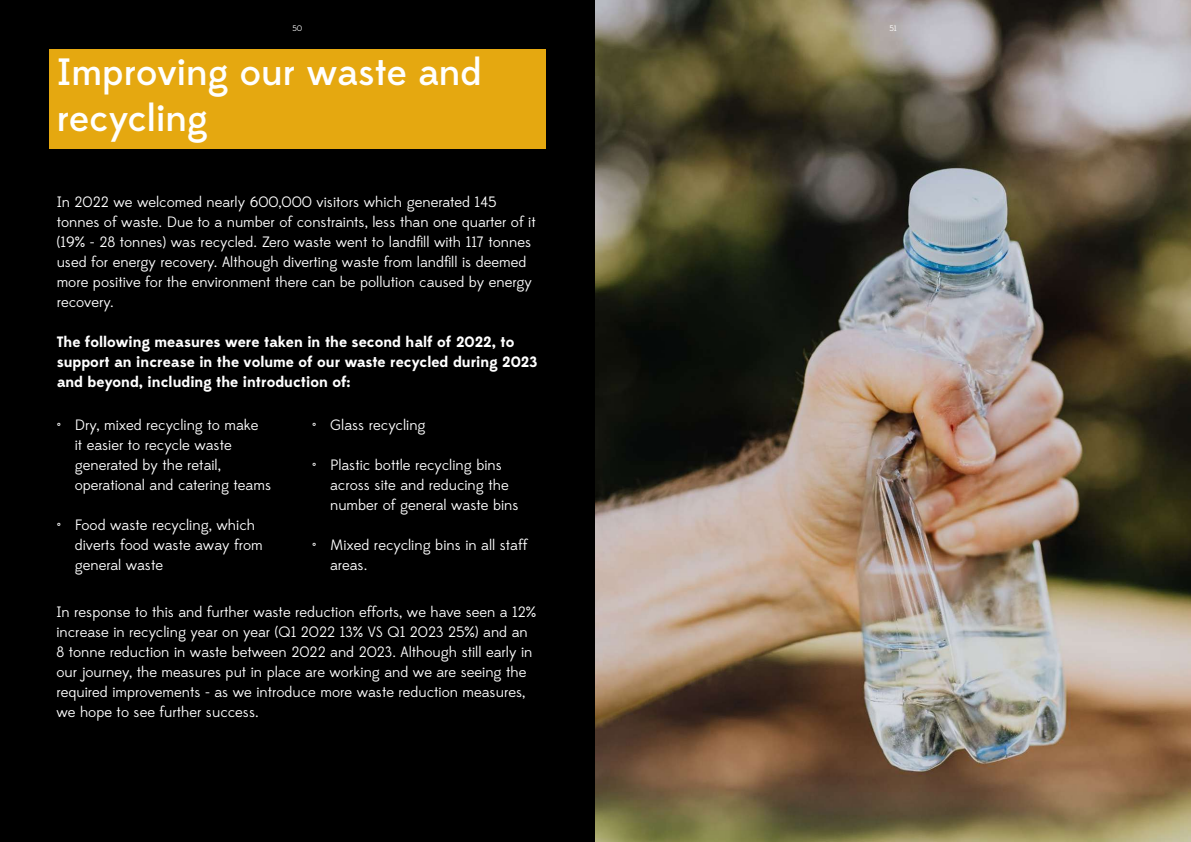
<style>
.page{position:relative;width:1191px;height:842px;background:#fff}
.page>*{position:absolute;margin:0;border:0;box-sizing:border-box;transform-origin:0 0}
.t1{font:500 38px/45.6px "Edmondsans";color:#fff}
.t2{font:15px/20px "Edmondsans";color:#fff}
.t3{font:700 15px/20px "Edmondsans";color:#fff}
.t4{font:8px "Edmondsans";color:#fff}
</style>
<div class="page">
<div style="left:0;top:0;width:595px;height:842px;background:#000"></div>
<img style="left:595px;top:0;width:596px;height:842px">
<div style="left:50px;top:50px;width:496px;height:99px;background:#e5a810"></div>
<p class="t4" style="left:292px;top:23px;width:11px">50</p>
<h1 class="t1" style="left:57px;top:51px;width:427px">Improving our waste and recycling</h1>
<p class="t2" style="left:57px;top:193px;width:480px">In 2022 we welcomed nearly 600,000 visitors which generated 145 tonnes of waste. Due to a number of constraints, less than one quarter of it (19% - 28 tonnes) was recycled. Zero waste went to landfill with 117 tonnes used for energy recovery. Although diverting waste from landfill is deemed more positive for the environment there can be pollution caused by energy recovery.</p>
<p class="t3" style="left:57px;top:332px;width:482px">The following measures were taken in the second half of 2022, to support an increase in the volume of our waste recycled during 2023 and beyond, including the introduction of:</p>
<p class="t2" style="left:312px;top:415px;width:115px">• Glass recycling</p>
<p class="t2" style="left:330px;top:455px;width:190px;text-indent:-18px">• Plastic bottle recycling bins across site and reducing the number of general waste bins</p>
<p class="t2" style="left:330px;top:535px;width:199px;text-indent:-18px">• Mixed recycling bins in all staff areas.</p>
<p class="t2" style="left:56px;top:602px;width:481px">In response to this and further waste reduction efforts, we have seen a 12% increase in recycling year on year (Q1 2022 13% VS Q1 2023 25%) and an 8 tonne reduction in waste between 2022 and 2023. Although still early in our journey, the measures put in place are working and we are seeing the required improvements - as we introduce more waste reduction measures, we hope to see further success.</p>
<p class="t2" style="left:75px;top:415px;width:198px;text-indent:-18px">• Dry, mixed recycling to make<br>it easier to recycle waste generated by the retail, operational and catering teams</p>
<p class="t2" style="left:75px;top:515px;width:190px;text-indent:-18px">• Food waste recycling, which diverts food waste away from general waste</p>
<p class="t4" style="left:889px;top:23px;width:9px">51</p>
</div>
